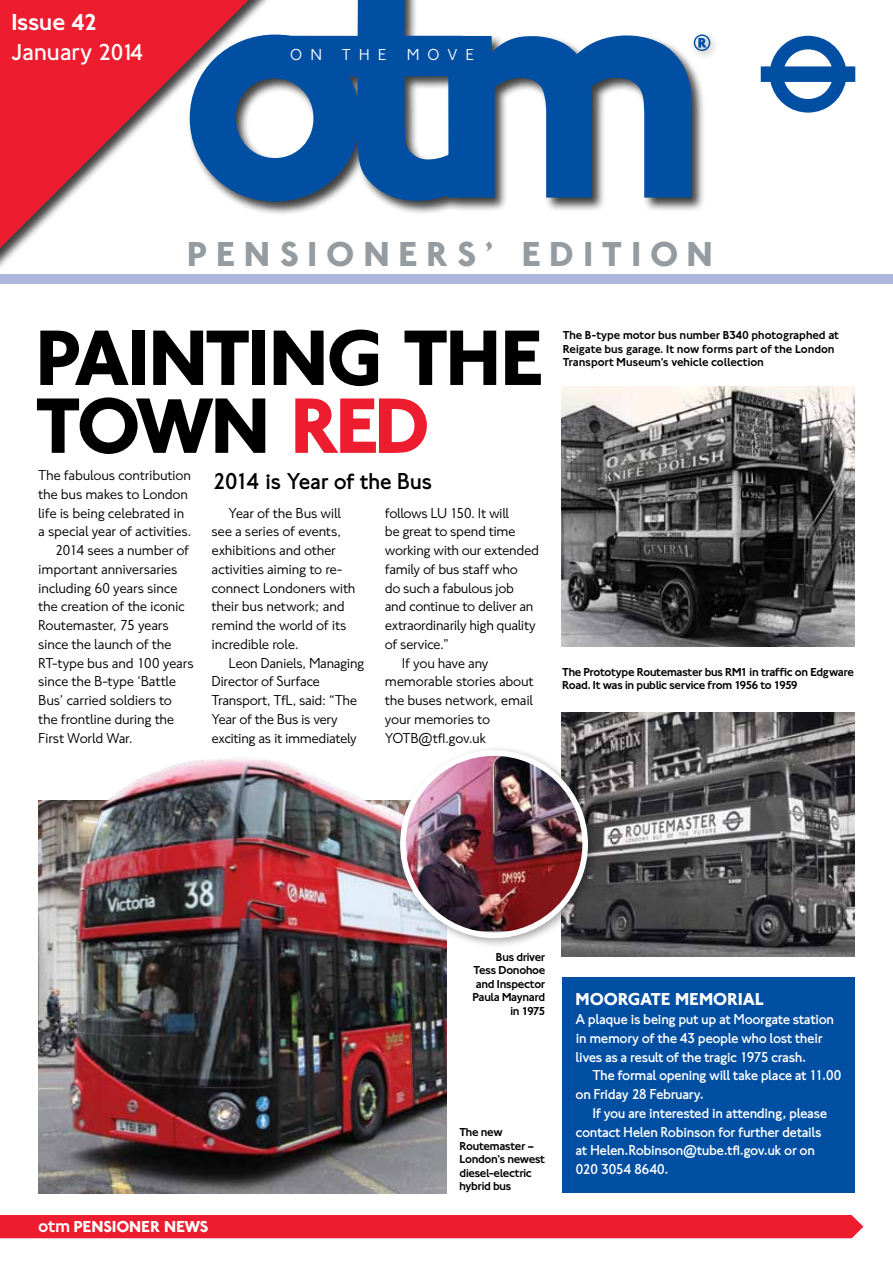
<style>
.page{position:relative;width:893px;height:1263px;background:#fff}
.page>*{position:absolute;margin:0;border:0;box-sizing:border-box;transform-origin:0 0}
.t1{font:500 81.45px/67.8px "New Johnston";letter-spacing:-.035em;color:#000}
.t2{font:500 36px "New Johnston";letter-spacing:.245em;color:#949ca1}
.t3{font:700 24px "New Johnston";letter-spacing:-.02em;color:#000}
.t4{font:300 24px "New Johnston";color:#fff}
.t5{font:500 24px "New Johnston";letter-spacing:-.005em;color:#fff}
.t6{font:500 18px "New Johnston";letter-spacing:.005em;color:#fff}
.t7{font:500 16.5px "New Johnston";letter-spacing:-.005em;color:#fff}
.t8{font:16.5px "New Johnston";letter-spacing:.48em;color:#fff}
.t9{font:15px/18.8px "New Johnston";letter-spacing:-.025em;color:#000}
.t10{font:700 15px/18.8px "New Johnston";letter-spacing:-.03em;color:#fff}
.t11{font:500 12px/13.5px "New Johnston";letter-spacing:-.02em;color:#000}
.s1{color:#ed1c2e}
.s2{font-size:18px}
</style>
<div class="page">
<img style="left:38px;top:1099px;width:408px;height:94px">
<div style="left:562px;top:978px;width:293px;height:215px;background:#004fa3"></div>
<img style="left:38px;top:758px;width:408px;height:341px">
<img style="left:562px;top:712px;width:293px;height:244px">
<img style="left:562px;top:386px;width:293px;height:260px">
<svg style="left:0;top:0;width:187px;height:248px;fill:#ed1c2e"></svg>
<div style="left:187px;top:0;width:519px;height:216px;background:#000;opacity:.75"></div>
<svg style="left:190px;top:0;width:501px;height:202px;fill:#004fa3"></svg>
<div style="left:0;top:1215px;width:893px;height:23px;background:#ed1c2e"></div>
<div style="left:0;top:275px;width:893px;height:9px;background:#afb6dd"></div>
<svg style="left:851px;top:1215px;width:42px;height:24px"></svg>
<svg style="left:761px;top:36px;width:94px;height:77px"></svg>
<div style="left:689px;top:30px;width:32px;height:32px;background:#000;opacity:.3"></div>
<svg style="left:694px;top:34px;width:16px;height:17px"></svg>
<div style="left:395px;top:745px;width:204px;height:204px;background:#000;opacity:.35"></div>
<img style="left:403px;top:753px;width:182px;height:178px">
<div style="left:400px;top:750px;width:188px;height:188px;border:6px solid #fff;border-radius:50%"></div>
<h3 class="t5" style="left:11px;top:8px;width:87px">Issue 42</h3>
<h3 class="t4" style="left:12px;top:38px;width:133px">January 2014</h3>
<p class="t8" style="left:290px;top:45px;width:185px">ON THE MOVE</p>
<h2 class="t2" style="left:187px;top:233px;width:421px">PENSIO NER S’ EDITIO</h2>
<h2 class="t2" style="left:686px;top:233px;width:28px">N</h2>
<h1 class="t1" style="left:35px;top:324px;width:509px">PAINTING THE<br>TOWN <span class="s1">RED</span></h1>
<p class="t9" style="left:38px;top:466px;width:154px">The fabulous contribution</p>
<p class="t9" style="left:38px;top:485px;width:151px">the bus makes to London</p>
<p class="t9" style="left:38px;top:503px;width:148px">life is being celebrated in</p>
<p class="t9" style="left:38px;top:522px;width:155px">a special year of activities.</p>
<p class="t9" style="left:55px;top:541px;width:135px">2014 sees a number of</p>
<p class="t9" style="left:38px;top:560px;width:141px">important anniversaries</p>
<p class="t9" style="left:38px;top:578px;width:141px">including 60 years since</p>
<p class="t9" style="left:38px;top:597px;width:148px">the creation of the iconic</p>
<p class="t9" style="left:38px;top:616px;width:132px">Routemaster, 75 years</p>
<p class="t9" style="left:38px;top:635px;width:135px">since the launch of the</p>
<p class="t9" style="left:38px;top:653px;width:157px">RT-type bus and 100 years</p>
<p class="t9" style="left:38px;top:672px;width:139px">since the B-type ‘Battle</p>
<p class="t9" style="left:38px;top:691px;width:135px">Bus’ carried soldiers to</p>
<p class="t9" style="left:38px;top:710px;width:138px">the frontline during the</p>
<p class="t9" style="left:38px;top:728px;width:96px">First World War.</p>
<h3 class="t3" style="left:213px;top:467px;width:221px">2014 is Year of the Bus</h3>
<p class="t9" style="left:385px;top:503px;width:126px">follows LU 150. It will</p>
<p class="t9" style="left:385px;top:522px;width:132px">be great to spend time</p>
<p class="t9" style="left:385px;top:541px;width:156px">working with our extended</p>
<p class="t9" style="left:385px;top:560px;width:134px">family of bus staff who</p>
<p class="t9" style="left:385px;top:578px;width:131px">do such a fabulous job</p>
<p class="t9" style="left:385px;top:597px;width:150px">and continue to deliver an</p>
<p class="t9" style="left:385px;top:616px;width:153px">extraordinarily high quality</p>
<p class="t9" style="left:385px;top:635px;width:66px">of service.”</p>
<p class="t9" style="left:402px;top:653px;width:88px">If you have any</p>
<p class="t9" style="left:385px;top:672px;width:151px">memorable stories about</p>
<p class="t9" style="left:385px;top:691px;width:150px">the buses network, email</p>
<p class="t9" style="left:385px;top:710px;width:107px">your memories to</p>
<p class="t9" style="left:385px;top:728px;width:103px">YOTB@tfl.gov.uk</p>
<p class="t9" style="left:212px;top:503px;width:145px;text-indent:17px">Year of the Bus will see a series of events, exhibitions and other activities aiming to re&shy;connect Londoners with their bus network; and remind the world of its incredible role.</p>
<p class="t9" style="left:212px;top:653px;width:154px;text-indent:17px">Leon Daniels, Managing<br>Director of Surface<br>Transport, TfL, said: “The<br>Year of the Bus is very exciting as it immediately</p>
<p class="t11" style="left:563px;top:328px;width:278px">The B-type motor bus number B340 photographed at<br>Reigate bus garage. It now forms part of the London<br>Transport Museum’s vehicle collection</p>
<p class="t11" style="left:562px;top:665px;width:293px">The Prototype Routemaster bus RM1 in traffic on Edgware<br>Road. It was in public service from 1956 to 1959</p>
<p class="t7" style="left:38px;top:1217px;width:172px"><span class="s2">otm</span> PENSIONER NEWS</p>
<p class="t11" style="left:473px;top:950px;width:74px;text-align:right">Bus driver<br>Tess Donohoe and Inspector<br>Paula Maynard in 1975</p>
<p class="t11" style="left:459px;top:1125px;width:87px">The new<br>Routemaster –<br>London’s newest diesel-electric hybrid bus</p>
<p class="t6" style="left:575px;top:989px;width:190px">MOORGATE MEMORIAL</p>
<p class="t10" style="left:575px;top:1009px;width:260px">A plaque is being put up at Moorgate station in memory of the 43 people who lost their lives as a result of the tragic 1975 crash.</p>
<p class="t10" style="left:575px;top:1066px;width:268px;text-indent:17px">The formal opening will take place at 11.00 on Friday 28 February.</p>
<p class="t10" style="left:575px;top:1103px;width:253px;text-indent:17px">If you are interested in attending, please contact Helen Robinson for further details at Helen.Robinson@tube.tfl.gov.uk or on 020 3054 8640.</p>
</div>
